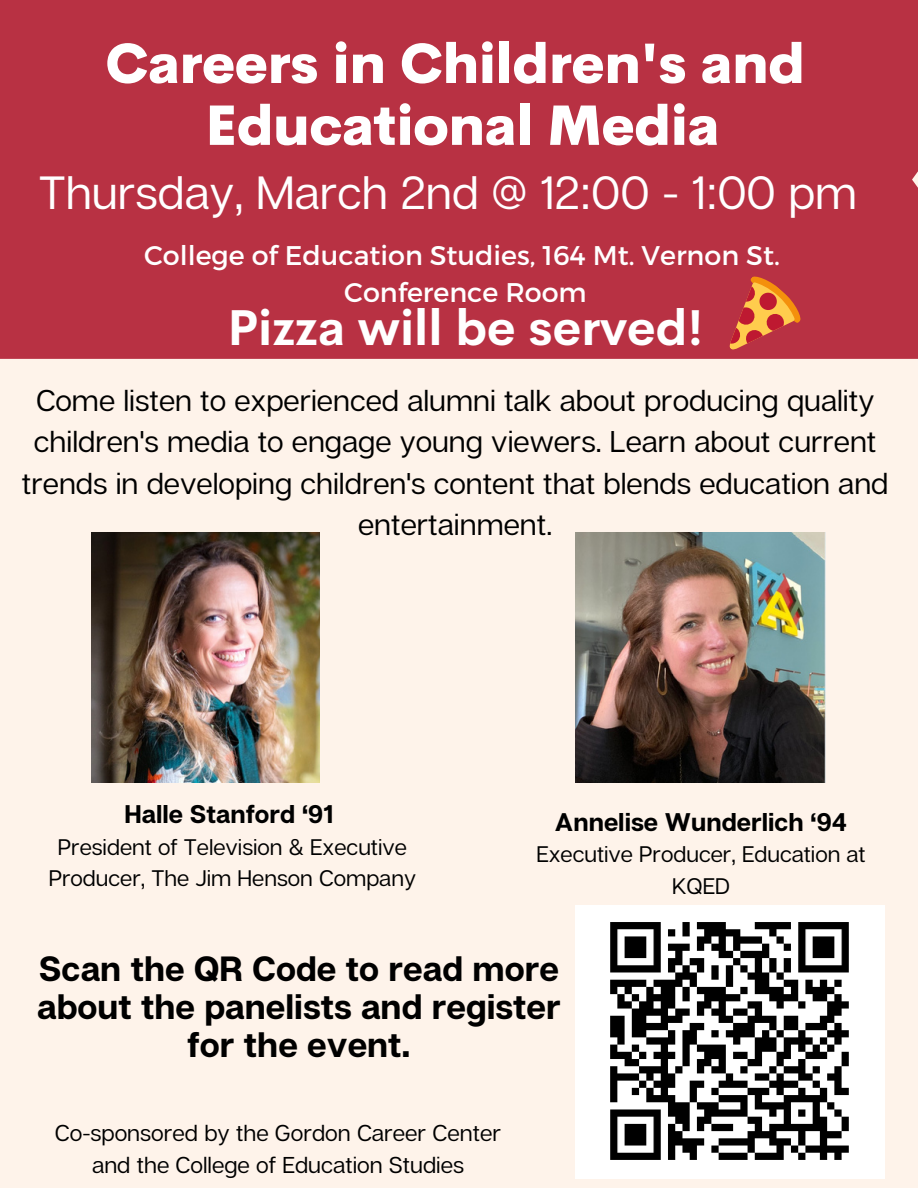
<style>
.page{position:relative;width:918px;height:1188px;background:#fef3ea}
.page>*{position:absolute;margin:0;border:0;box-sizing:border-box;transform-origin:0 0}
.t1{font:800 54.9px/61.8px "Cerebri Sans";color:#fff;text-align:center}
.t2{font:700 49.35px "Cerebri Sans";color:#fff}
.t3{font:46.5px "Articulat CF";color:#fff}
.t4{font:700 34.95px/38.2px "Articulat CF";color:#000;text-align:center}
.t5{font:30px/41.7px "Articulat CF";color:#000;text-align:center}
.t6{font:27px/37.2px "Montserrat";color:#fff;text-align:center}
.t7{font:700 25.5px "Articulat CF";color:#000}
.t8{font:22.95px/31.5px "Articulat CF";color:#000;text-align:center}
.t9{font:22.5px/31.5px "Articulat CF";color:#000;text-align:center}
</style>
<div class="page">
<div style="left:0;top:0;width:918px;height:359px;background:#b83143"></div>
<img style="left:92px;top:532px;width:227px;height:250px">
<img style="left:576px;top:532px;width:250px;height:250px">
<img style="left:576px;top:905px;width:308px;height:273px">
<svg style="left:710px;top:270px;width:97px;height:89px;background:#c64a40"></svg>
<h1 class="t1" style="left:106px;top:33px;width:701px">Careers in Children's and<br>Educational Media</h1>
<h3 class="t3" style="left:39px;top:163px;width:820px">Thursday, March 2nd @ 12:00 - 1:00 pm</h3>
<p class="t6" style="left:144px;top:236px;width:637px">College of Education Studies, 164 Mt. Vernon St.<br>Conference Room</p>
<h2 class="t2" style="left:227px;top:296px;width:478px">Pizza will be served!</h2>
<p class="t5" style="left:22px;top:378px;width:868px">Come listen to experienced alumni talk about producing quality children's media to engage young viewers. Learn about current trends in developing children's content that blends education and entertainment.</p>
<p class="t7" style="left:124px;top:798px;width:211px">Halle Stanford ‘91</p>
<p class="t9" style="left:49px;top:830px;width:369px">President of Television &amp; Executive<br>Producer, The Jim Henson Company</p>
<p class="t7" style="left:555px;top:806px;width:294px">Annelise Wunderlich ‘94</p>
<p class="t9" style="left:536px;top:838px;width:331px">Executive Producer, Education at<br>KQED</p>
<p class="t4" style="left:37px;top:948px;width:525px">Scan the QR Code to read more about the panelists and register for the event.</p>
<p class="t8" style="left:55px;top:1117px;width:448px">Co-sponsored by the Gordon Career Center and the College of Education Studies</p>
</div>
